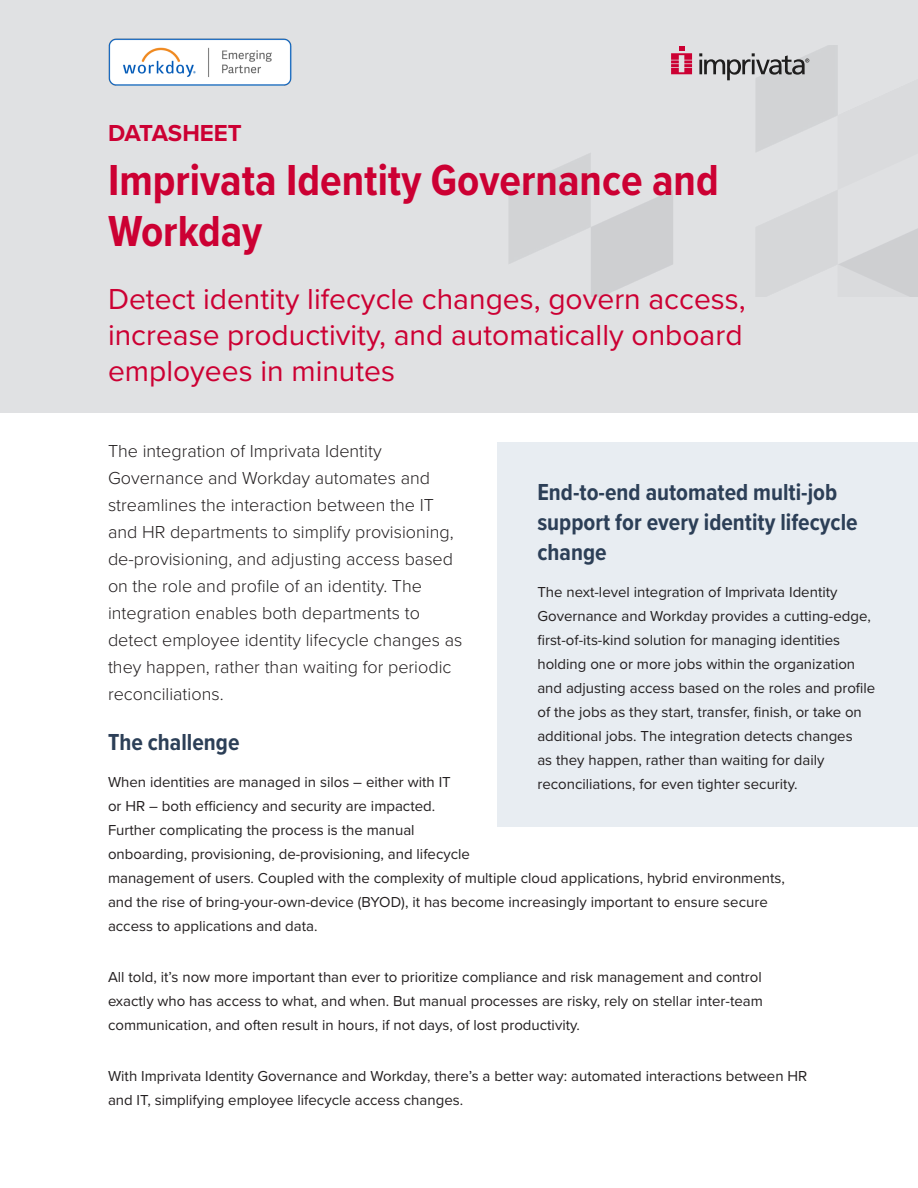
<style>
.page{position:relative;width:918px;height:1188px;background:#fff}
.page>*{position:absolute;margin:0;border:0;box-sizing:border-box;transform-origin:0 0}
.Title_-_Datasheet{font:700 45px/51px "Proxima Nova Cond";color:#c03}
.Subtitle_-_Datasheet{font:30px/36px "Proxima Nova";color:#c03;text-align:justify}
.H1_-_Datasheet{font:700 24px/30px "Proxima Nova Cond";color:#2c3f57}
.Doc_type_-_Datasheet{font:700 24px "Proxima Nova";letter-spacing:-.005em;color:#c03}
.Intro_H2_-_Datasheet{font:300 18px/27px "Proxima Nova";color:#231f20}
.Body_-_Datasheet{font:15px/24px "Proxima Nova";color:#231f20}
</style>
<div class="page">
<div style="left:0;top:0;width:918px;height:413px;background:#e0e1e3"></div>
<img style="left:509px;top:46px;width:409px;height:251px">
<svg style="left:671px;top:47px;width:21px;height:27px"></svg>
<svg style="left:699px;top:53px;width:110px;height:27px"></svg>
<div style="left:498px;top:442px;width:420px;height:385px;background:#e8edf2"></div>
<img style="left:108px;top:38px;width:184px;height:48px">
<p class="Doc_type_-_Datasheet" style="left:108px;top:115px;width:135px">DATASHEET</p>
<p class="Title_-_Datasheet" style="left:108px;top:154px;width:612px">Imprivata Identity Governance and<br>Workday</p>
<p class="Subtitle_-_Datasheet" style="left:108px;top:280px;width:639px">Detect identity lifecycle changes, govern access, increase productivity, and automatically onboard employees in minutes</p>
<p class="Intro_H2_-_Datasheet" style="left:108px;top:436px;width:356px">The integration of Imprivata Identity Governance and Workday automates and streamlines the interaction between the IT and HR departments to simplify provisioning, de-provisioning, and adjusting access based on the role and profile of an identity. The integration enables both departments to detect employee identity lifecycle changes as they happen, rather than waiting for periodic reconciliations.</p>
<p class="H1_-_Datasheet" style="left:108px;top:726px;width:133px">The challenge</p>
<p class="Body_-_Datasheet" style="left:108px;top:770px;width:678px">When identities are managed in silos – either with IT<br>or HR – both efficiency and security are impacted.<br>Further complicating the process is the manual<br>onboarding, provisioning, de-provisioning, and lifecycle<br>management of users. Coupled with the complexity of multiple cloud applications, hybrid environments, and the rise of bring-your-own-device (BYOD), it has become increasingly important to ensure secure access to applications and data.</p>
<p class="Body_-_Datasheet" style="left:108px;top:965px;width:656px;text-align:justify">All told, it’s now more important than ever to prioritize compliance and risk management and control exactly who has access to what, and when. But manual processes are risky, rely on stellar inter-team communication, and often result in hours, if not days, of lost productivity.</p>
<p class="Body_-_Datasheet" style="left:108px;top:1064px;width:701px">With Imprivata Identity Governance and Workday, there’s a better way: automated interactions between HR and IT, simplifying employee lifecycle access changes.</p>
<p class="H1_-_Datasheet" style="left:537px;top:476px;width:322px">End-to-end automated multi-job support for every identity lifecycle change</p>
<p class="Body_-_Datasheet" style="left:537px;top:579px;width:339px">The next-level integration of Imprivata Identity Governance and Workday provides a cutting-edge, first-of-its-kind solution for managing identities holding one or more jobs within the organization and adjusting access based on the roles and profile of the jobs as they start, transfer, finish, or take on additional jobs. The integration detects changes<br>as they happen, rather than waiting for daily reconciliations, for even tighter security.</p>
</div>
